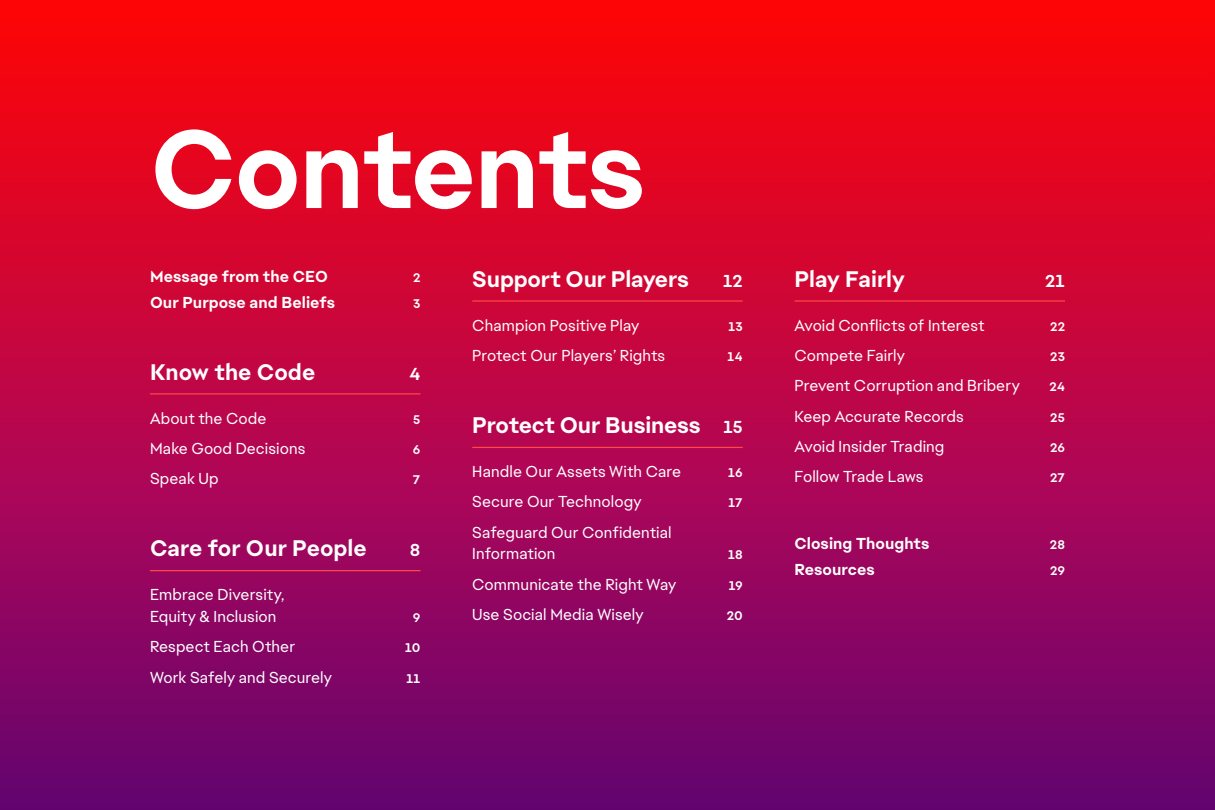
<style>
.page{position:relative;width:1215px;height:810px;background:#fff}
.page>*{position:absolute;margin:0;border:0;box-sizing:border-box;transform-origin:0 0}
.t1{font:700 110.75px "Electronic Arts Text";letter-spacing:-.015em;color:#fff}
.t2{font:700 22.5px "Electronic Arts Text";letter-spacing:-.005em;color:#fff}
.t3{font:700 17.25px "Electronic Arts Text";color:#fff}
.t4{font:15.88px/21.6px "Electronic Arts Text";letter-spacing:.005em;color:#fff}
.t5{font:700 15.88px "Electronic Arts Text";color:#fff}
.t6{font:700 12.5px "Electronic Arts Text";letter-spacing:.005em;color:#fff}
.s1{font-size:17.25px}
</style>
<div class="page">
<img style="left:0;top:0;width:1215px;height:810px">
<hr style="left:150px;top:393px;width:270px;height:2px;background:#ff4747">
<hr style="left:150px;top:570px;width:270px;height:1px;background:#ff4747">
<hr style="left:472px;top:300px;width:271px;height:2px;background:#ff4747">
<hr style="left:472px;top:447px;width:271px;height:1px;background:#ff4747">
<hr style="left:795px;top:300px;width:270px;height:2px;background:#ff4747">
<h1 class="t1" style="left:150px;top:96px;width:497px">Contents</h1>
<p class="t5" style="left:150px;top:266px;width:179px">Message from the CEO</p>
<p class="t6" style="left:413px;top:269px;width:9px">2</p>
<p class="t5" style="left:150px;top:291px;width:187px">Our Purpose and Beliefs</p>
<p class="t6" style="left:413px;top:295px;width:9px">3</p>
<h2 class="t2" style="left:150px;top:357px;width:167px">Know the Code</h2>
<p class="t3" style="left:409px;top:362px;width:13px">4</p>
<p class="t4" style="left:150px;top:407px;width:118px">About the Code</p>
<p class="t6" style="left:413px;top:411px;width:9px">5</p>
<p class="t4" style="left:150px;top:437px;width:157px">Make Good Decisions</p>
<p class="t6" style="left:413px;top:441px;width:9px">6</p>
<p class="t4" style="left:150px;top:468px;width:70px">Speak Up</p>
<p class="t6" style="left:413px;top:472px;width:9px">7</p>
<h2 class="t2" style="left:150px;top:533px;width:218px">Care for Our People</h2>
<p class="t3" style="left:410px;top:539px;width:12px">8</p>
<p class="t4" style="left:150px;top:584px;width:136px">Embrace Diversity,<br>Equity &amp; Inclusion</p>
<p class="t6" style="left:413px;top:609px;width:9px">9</p>
<p class="t4" style="left:150px;top:636px;width:147px">Respect Each Other</p>
<p class="t6" style="left:405px;top:640px;width:17px">10</p>
<p class="t4" style="left:150px;top:666px;width:184px">Work Safely and Securely</p>
<p class="t6" style="left:407px;top:670px;width:15px">11</p>
<h2 class="t2" style="left:472px;top:264px;width:218px">Support Our Players</h2>
<p class="t3" style="left:723px;top:269px;width:21px">12</p>
<p class="t4" style="left:472px;top:314px;width:169px">Champion Positive Play</p>
<p class="t6" style="left:729px;top:318px;width:16px">13</p>
<p class="t4" style="left:472px;top:344px;width:194px">Protect Our Players’ Rights</p>
<p class="t6" style="left:728px;top:348px;width:17px">14</p>
<h2 class="t2" style="left:472px;top:410px;width:272px">Protect Our Business <span class="s1">15</span></h2>
<p class="t4" style="left:472px;top:460px;width:210px">Handle Our Assets With Care</p>
<p class="t6" style="left:728px;top:464px;width:16px">16</p>
<p class="t4" style="left:472px;top:491px;width:171px">Secure Our Technology</p>
<p class="t6" style="left:728px;top:495px;width:16px">17</p>
<p class="t4" style="left:472px;top:521px;width:201px">Safeguard Our Confidential<br>Information</p>
<p class="t6" style="left:728px;top:547px;width:16px">18</p>
<p class="t4" style="left:472px;top:573px;width:206px">Communicate the Right Way</p>
<p class="t6" style="left:729px;top:577px;width:15px">19</p>
<p class="t4" style="left:472px;top:603px;width:173px">Use Social Media Wisely</p>
<p class="t6" style="left:727px;top:607px;width:18px">20</p>
<h2 class="t2" style="left:795px;top:264px;width:112px">Play Fairly</h2>
<p class="t3" style="left:1045px;top:269px;width:21px">21</p>
<p class="t4" style="left:795px;top:314px;width:192px">Avoid Conflicts of Interest</p>
<p class="t6" style="left:1050px;top:318px;width:16px">22</p>
<p class="t4" style="left:795px;top:344px;width:112px">Compete Fairly</p>
<p class="t6" style="left:1050px;top:348px;width:16px">23</p>
<p class="t4" style="left:795px;top:375px;width:227px">Prevent Corruption and Bribery</p>
<p class="t6" style="left:1049px;top:379px;width:17px">24</p>
<p class="t4" style="left:795px;top:405px;width:171px">Keep Accurate Records</p>
<p class="t6" style="left:1050px;top:409px;width:16px">25</p>
<p class="t4" style="left:795px;top:435px;width:151px">Avoid Insider Trading</p>
<p class="t6" style="left:1050px;top:439px;width:16px">26</p>
<p class="t4" style="left:795px;top:466px;width:131px">Follow Trade Laws</p>
<p class="t6" style="left:1050px;top:470px;width:16px">27</p>
<p class="t5" style="left:795px;top:533px;width:136px">Closing Thoughts</p>
<p class="t6" style="left:1050px;top:536px;width:17px">28</p>
<p class="t5" style="left:795px;top:559px;width:82px">Resources</p>
<p class="t6" style="left:1050px;top:562px;width:16px">29</p>
</div>
